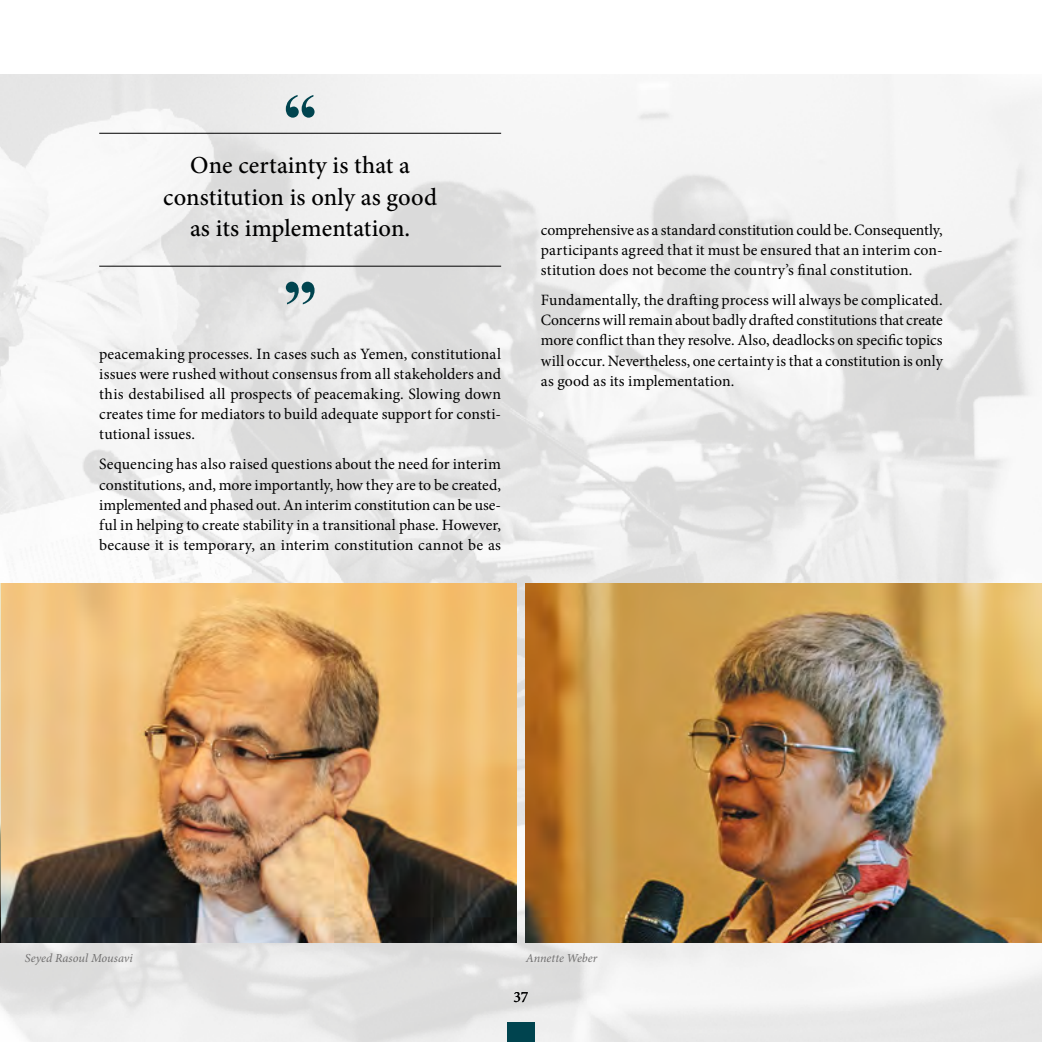
<style>
.page{position:relative;width:1042px;height:1042px;background:#fff}
.page>*{position:absolute;margin:0;border:0;box-sizing:border-box;transform-origin:0 0}
.t1{font:500 24.5px/31.5px "Minion Pro";color:#000;text-align:center}
.t2{font:15.75px/20.1px "Minion Pro";letter-spacing:.005em;color:#000;text-align:justify}
.t3{font:italic 12.25px "Minion Pro";color:#706f6f}
</style>
<div class="page">
<img style="left:0;top:74px;width:1042px;height:968px">
<img style="left:526px;top:583px;width:516px;height:360px">
<img style="left:1px;top:583px;width:515px;height:360px">
<img style="left:0;top:583px;width:1px;height:360px">
<hr style="left:99px;top:133px;width:402px;height:1px;background:#000">
<hr style="left:99px;top:266px;width:402px;height:1px;background:#000">
<svg style="left:286px;top:95px;width:28px;height:23px"></svg>
<svg style="left:286px;top:282px;width:28px;height:22px"></svg>
<div style="left:507px;top:1022px;width:28px;height:20px;background:#00444f"></div>
<h1 class="t1" style="left:163px;top:150px;width:275px">One certainty is that a constitution is only as good as its implementation.</h1>
<p class="t2" style="left:99px;top:343px;width:403px">peacemaking processes. In cases such as Yemen, constitutional issues were rushed without consensus from all stakeholders and this destabilised all prospects of peacemaking. Slowing down creates time for mediators to build adequate support for consti&shy;tutional issues.</p>
<p class="t2" style="left:99px;top:454px;width:403px">Sequencing has also raised questions about the need for interim constitutions, and, more importantly, how they are to be created, implemented and phased out. An interim constitution can be use&shy;ful in helping to create stability in a transitional phase. However, because it is temporary, an interim constitution cannot be as</p>
<p class="t2" style="left:541px;top:220px;width:403px">comprehensive as a standard constitution could be. Consequently, participants agreed that it must be ensured that an interim con&shy;stitution does not become the country’s final constitution.</p>
<p class="t2" style="left:541px;top:290px;width:403px">Fundamentally, the drafting process will always be complicated.<br>Concerns will remain about badly drafted constitutions that create more conflict than they resolve. Also, deadlocks on specific topics will occur. Nevertheless, one certainty is that a constitution is only as good as its implementation.</p>
<p class="t3" style="left:25px;top:950px;width:110px">Seyed Rasoul Mousavi</p>
<p class="t3" style="left:526px;top:950px;width:73px">Annette Weber</p>
<p class="t2" style="left:513px;top:987px;width:16px">37</p>
</div>
